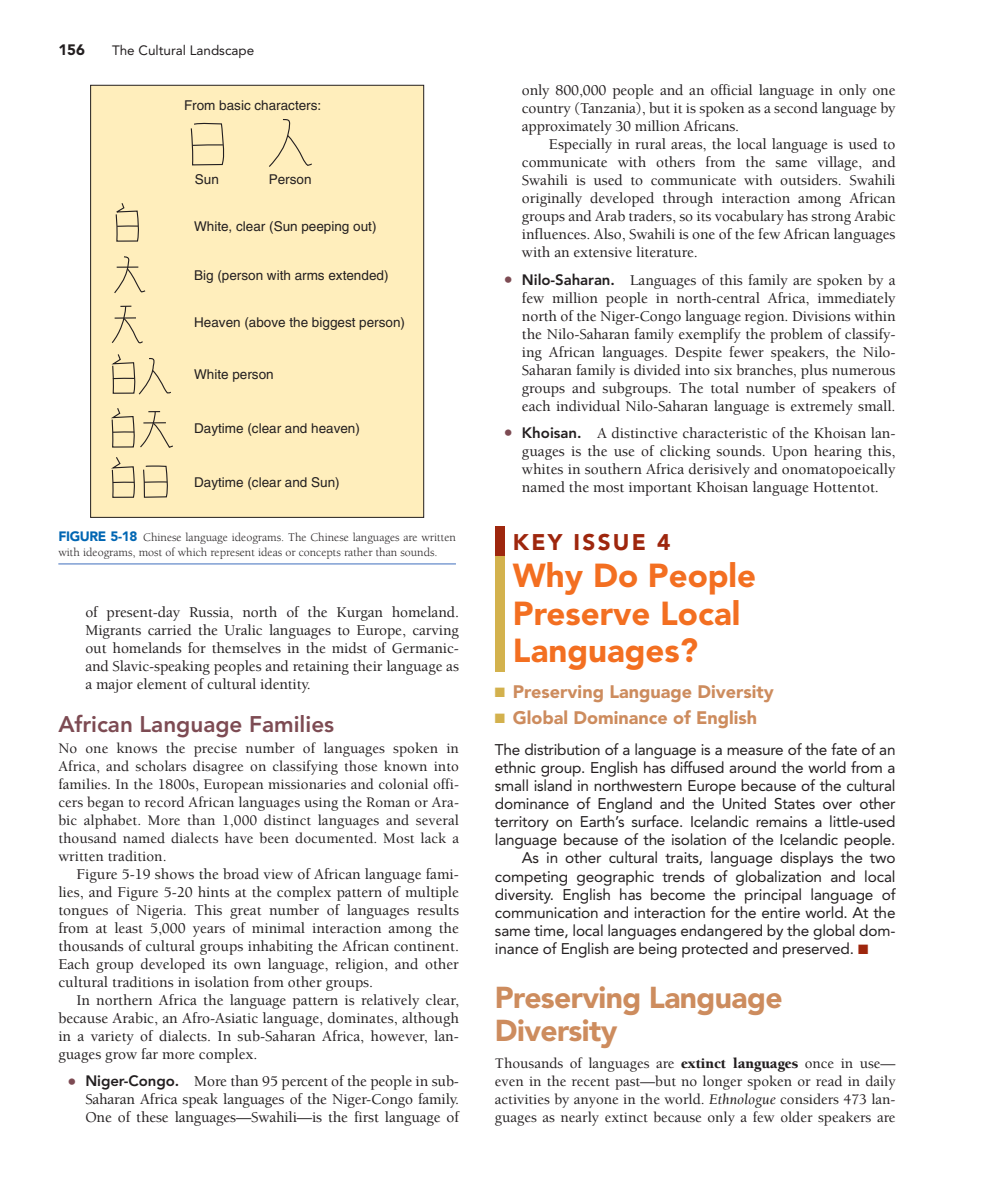
<style>
.page{position:relative;width:981px;height:1182px;background:#fff}
.page>*{position:absolute;margin:0;border:0;box-sizing:border-box;transform-origin:0 0}
.t1{font:900 33px/37.5px "Avenir";color:#f36f21}
.t2{font:900 30px/33px "Avenir";letter-spacing:-.02em;color:#cd8c5e}
.t3{font:800 22.5px "Avenir";color:#7d4b53}
.t4{font:900 22.5px "Avenir";letter-spacing:.1em;color:#9e260d}
.t5{font:900 18px "Avenir";color:#cd8c5e}
.t6{font:500 15.3px/18px "Berkeley";letter-spacing:-.005em;color:#231f20;text-align:justify}
.t7{font:15.3px "Avenir";letter-spacing:-.015em;color:#231f20}
.t8{font:500 15px/18px "Berkeley";color:#231f20;text-align:justify}
.t9{font:900 15px "Avenir";color:#231f20}
.t10{font:13.5px "Helvetica";color:#231f20}
.t11{font:13.5px "Avenir";color:#231f20}
.t12{font:12px/15px "Berkeley";color:#231f20}
.s1{font-family:"Avenir";font-weight:900;font-size:13.5px;color:#0066b3}
.s2{font-family:"Avenir";font-weight:900;font-size:18px;color:#7d4b53}
.s3{font-family:"Avenir";font-weight:800;font-size:15px}
.s4{color:#d3b14d}
.s5{color:#9e260d}
.s6{font-weight:900}
.s7{font-weight:400;font-style:italic}
</style>
<div class="page">
<div style="left:91px;top:85px;width:333px;height:432px;background:#ffeebc"></div>
<svg style="left:111px;top:457px;width:24px;height:41px"></svg>
<svg style="left:143px;top:465px;width:25px;height:33px"></svg>
<svg style="left:111px;top:408px;width:62px;height:40px"></svg>
<svg style="left:111px;top:354px;width:60px;height:41px"></svg>
<svg style="left:115px;top:203px;width:24px;height:39px"></svg>
<svg style="left:111px;top:305px;width:32px;height:39px"></svg>
<svg style="left:114px;top:256px;width:32px;height:37px"></svg>
<svg style="left:190px;top:123px;width:34px;height:43px"></svg>
<svg style="left:269px;top:119px;width:43px;height:48px"></svg>
<div style="left:90px;top:85px;width:334px;height:433px;border:1px solid #231f20"></div>
<hr style="left:58px;top:563px;width:398px;height:2px;background:#7f9fd3">
<div style="left:495px;top:526px;width:10px;height:30px;background:#9e270e"></div>
<div style="left:495px;top:556px;width:10px;height:116px;background:#d3b24d"></div>
<p class="t9" style="left:58px;top:44px;width:28px">156</p>
<p class="t11" style="left:112px;top:45px;width:144px">The Cultural Landscape</p>
<p class="t10" style="left:184px;top:100px;width:139px">From basic characters:</p>
<p class="t10" style="left:195px;top:175px;width:26px">Sun</p>
<p class="t10" style="left:194px;top:221px;width:184px">White, clear (Sun peeping out)</p>
<p class="t10" style="left:194px;top:270px;width:196px">Big (person with arms extended)</p>
<p class="t10" style="left:194px;top:317px;width:212px">Heaven (above the biggest person)</p>
<p class="t10" style="left:194px;top:370px;width:81px">White person</p>
<p class="t10" style="left:269px;top:175px;width:44px">Person</p>
<p class="t10" style="left:194px;top:424px;width:167px">Daytime (clear and heaven)</p>
<p class="t10" style="left:194px;top:477px;width:147px">Daytime (clear and Sun)</p>
<p class="t12" style="left:58px;top:530px;width:399px"><span class="s1">FIGURE 5-18</span> Chinese language ideograms. The Chinese languages are written with ideograms, most of which represent ideas or concepts rather than sounds.</p>
<p class="t6" style="left:85px;top:604px;width:375px">of present-day Russia, north of the Kurgan homeland.<br>Migrants carried the Uralic languages to Europe, carving out homelands for themselves in the midst of Germanic&shy;and Slavic-speaking peoples and retaining their language as a major element of cultural identity.</p>
<h3 class="t3" style="left:58px;top:715px;width:277px">African Language Families</h3>
<p class="t8" style="left:58px;top:741px;width:402px">No one knows the precise number of languages spoken in Africa, and scholars disagree on classifying those known into families. In the 1800s, European missionaries and colonial offi&shy;cers began to record African languages using the Roman or Ara&shy;bic alphabet. More than 1,000 distinct languages and several thousand named dialects have been documented. Most lack a written tradition.</p>
<p class="t6" style="left:58px;top:867px;width:402px;text-indent:18px">Figure 5-19 shows the broad view of African language fami&shy;lies, and Figure 5-20 hints at the complex pattern of multiple tongues of Nigeria. This great number of languages results from at least 5,000 years of minimal interaction among the thousands of cultural groups inhabiting the African continent.<br>Each group developed its own language, religion, and other cultural traditions in isolation from other groups.</p>
<p class="t6" style="left:58px;top:993px;width:402px;text-indent:18px">In northern Africa the language pattern is relatively clear, because Arabic, an Afro-Asiatic language, dominates, although in a variety of dialects. In sub-Saharan Africa, however, lan&shy;guages grow far more complex.</p>
<p class="t6" style="left:85px;top:1074px;width:375px;text-indent:-18px"><span class="s2">•</span> <span class="s3">Niger-Congo.</span> More than 95 percent of the people in sub-Saharan Africa speak languages of the Niger-Congo family.<br>One of these languages—Swahili—is the first language of</p>
<p class="t6" style="left:522px;top:83px;width:375px">only 800,000 people and an official language in only one country (Tanzania), but it is spoken as a second language by approximately 30 million Africans.</p>
<p class="t6" style="left:522px;top:137px;width:375px;text-indent:27px">Especially in rural areas, the local language is used to communicate with others from the same village, and Swahili is used to communicate with outsiders. Swahili originally developed through interaction among African groups and Arab traders, so its vocabulary has strong Arabic influences. Also, Swahili is one of the few African languages with an extensive literature.</p>
<p class="t6" style="left:522px;top:272px;width:375px;text-indent:-18px"><span class="s2">•</span> <span class="s3">Nilo-Saharan.</span> Languages of this family are spoken by a few million people in north-central Africa, immediately north of the Niger-Congo language region. Divisions within the Nilo-Saharan family exemplify the problem of classify&shy;ing African languages. Despite fewer speakers, the Nilo-Saharan family is divided into six branches, plus numerous groups and subgroups. The total number of speakers of each individual Nilo-Saharan language is extremely small.</p>
<p class="t6" style="left:522px;top:425px;width:375px;text-indent:-18px"><span class="s2">•</span> <span class="s3">Khoisan.</span> A distinctive characteristic of the Khoisan lan&shy;guages is the use of clicking sounds. Upon hearing this, whites in southern Africa derisively and onomatopoeically named the most important Khoisan language Hottentot.</p>
<h3 class="t4" style="left:513px;top:533px;width:159px">KEY ISSUE 4</h3>
<h1 class="t1" style="left:513px;top:560px;width:245px">Why Do People<br>Preserve Local<br>Languages?</h1>
<p class="t5" style="left:495px;top:685px;width:280px"><span class="s4">■</span> Preserving Language Diversity</p>
<p class="t5" style="left:495px;top:710px;width:264px"><span class="s4">■</span> Global Dominance of English</p>
<p class="t7" style="left:495px;top:744px;width:402px">The distribution of a language is a measure of the fate of an</p>
<p class="t7" style="left:495px;top:762px;width:402px">ethnic group. English has diffused around the world from a</p>
<p class="t7" style="left:495px;top:780px;width:402px">small island in northwestern Europe because of the cultural</p>
<p class="t7" style="left:495px;top:798px;width:402px">dominance of England and the United States over other</p>
<p class="t7" style="left:495px;top:816px;width:402px">territory on Earth’s surface. Icelandic remains a little-used</p>
<p class="t7" style="left:495px;top:834px;width:402px">language because of the isolation of the Icelandic people.</p>
<p class="t7" style="left:522px;top:852px;width:375px">As in other cultural traits, language displays the two</p>
<p class="t7" style="left:495px;top:870px;width:402px">competing geographic trends of globalization and local</p>
<p class="t7" style="left:495px;top:888px;width:402px">diversity. English has become the principal language of</p>
<p class="t7" style="left:495px;top:906px;width:402px">communication and interaction for the entire world. At the</p>
<p class="t7" style="left:495px;top:924px;width:402px">same time, local languages endangered by the global dom-</p>
<p class="t7" style="left:495px;top:942px;width:375px">inance of English are being protected and preserved. <span class="s5">■</span></p>
<h2 class="t2" style="left:495px;top:984px;width:289px">Preserving Language<br>Diversity</h2>
<p class="t8" style="left:495px;top:1056px;width:402px">Thousands of languages are <span class="s6">extinct languages</span> once in use— even in the recent past—but no longer spoken or read in daily activities by anyone in the world. <span class="s7">Ethnologue</span> considers 473 lan&shy;guages as nearly extinct because only a few older speakers are</p>
</div>
